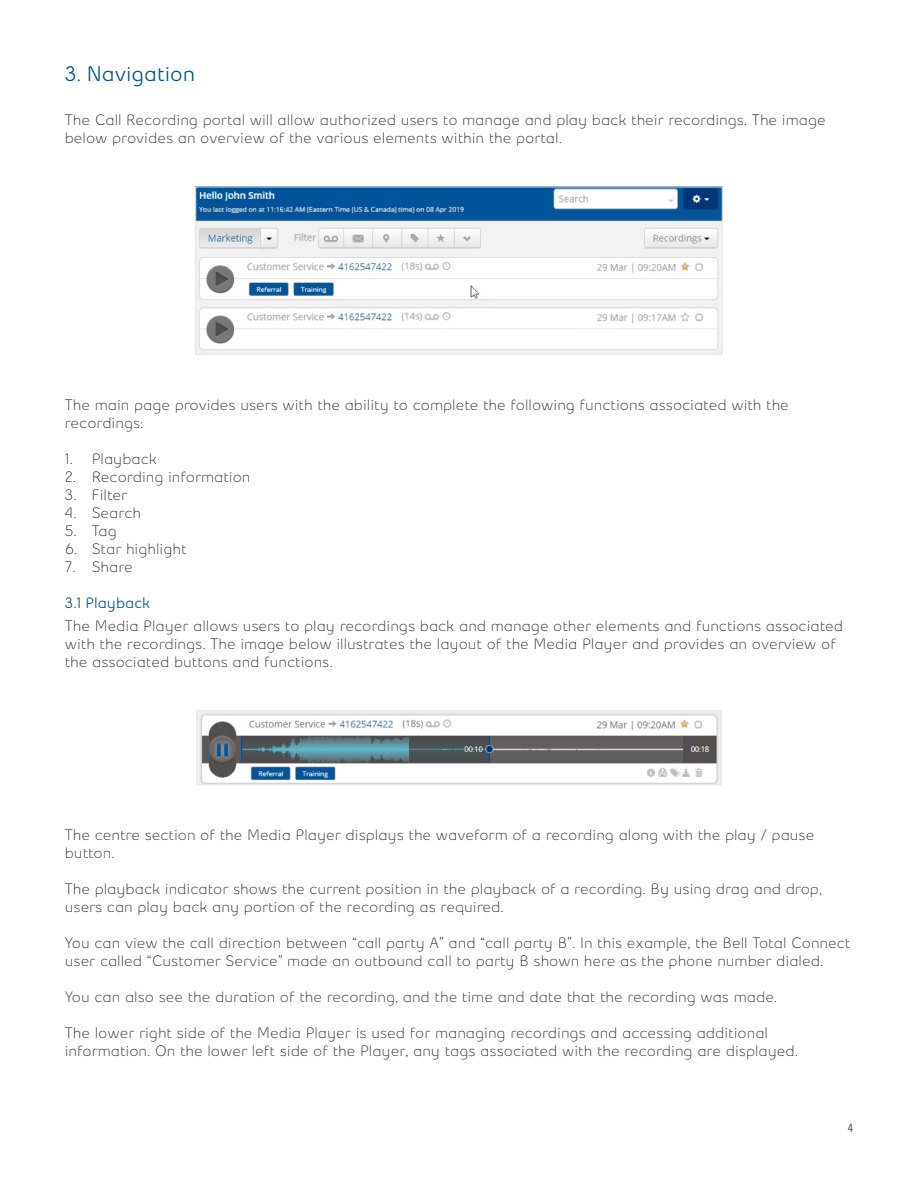
<style>
.page{position:relative;width:918px;height:1188px;background:#fff}
.page>*{position:absolute;margin:0;border:0;box-sizing:border-box;transform-origin:0 0}
.Bell_Sub-sub_title{font:600 21px "Bell Slim";color:#005287}
.Bell_Body_Text{font:15px/18px "Bell Slim";color:#231f20}
.Bell_Sub-sub-sub_tit{font:600 15px "Bell Slim";color:#005287}
.t1{font:condensed 12px "Univers LT Std";color:#636366}
</style>
<div class="page">
<img style="left:197px;top:188px;width:524px;height:165px">
<div style="left:195px;top:186px;width:528px;height:169px;border:1px solid #e6e7e9"></div>
<img style="left:198px;top:712px;width:522px;height:71px">
<div style="left:196px;top:710px;width:526px;height:75px;border:1px solid #e6e7e9"></div>
<p class="Bell_Sub-sub_title" style="left:65px;top:61px;width:132px">3. Navigation</p>
<p class="Bell_Body_Text" style="left:65px;top:111px;width:762px">The Call Recording portal will allow authorized users to manage and play back their recordings. The image below provides an overview of the various elements within the portal.</p>
<p class="Bell_Body_Text" style="left:65px;top:395px;width:726px">The main page provides users with the ability to complete the following functions associated with the recordings:</p>
<p class="Bell_Body_Text" style="left:65px;top:449px;width:94px">1. Playback</p>
<p class="Bell_Body_Text" style="left:65px;top:467px;width:187px">2. Recording information</p>
<p class="Bell_Body_Text" style="left:65px;top:485px;width:64px">3. Filter</p>
<p class="Bell_Body_Text" style="left:65px;top:503px;width:78px">4. Search</p>
<p class="Bell_Body_Text" style="left:65px;top:521px;width:54px">5. Tag</p>
<p class="Bell_Body_Text" style="left:65px;top:539px;width:123px">6. Star highlight</p>
<p class="Bell_Body_Text" style="left:65px;top:557px;width:70px">7. Share</p>
<p class="Bell_Sub-sub-sub_tit" style="left:65px;top:593px;width:87px">3.1 Playback</p>
<p class="Bell_Body_Text" style="left:65px;top:617px;width:780px">The Media Player allows users to play recordings back and manage other elements and functions associated with the recordings. The image below illustrates the layout of the Media Player and provides an overview of the associated buttons and functions.</p>
<p class="Bell_Body_Text" style="left:65px;top:826px;width:751px">The centre section of the Media Player displays the waveform of a recording along with the play / pause button.</p>
<p class="Bell_Body_Text" style="left:65px;top:880px;width:759px">The playback indicator shows the current position in the playback of a recording. By using drag and drop, users can play back any portion of the recording as required.</p>
<p class="Bell_Body_Text" style="left:65px;top:934px;width:787px">You can view the call direction between “call party A” and “call party B”. In this example, the Bell Total Connect user called “Customer Service” made an outbound call to party B shown here as the phone number dialed.</p>
<p class="Bell_Body_Text" style="left:65px;top:988px;width:714px">You can also see the duration of the recording, and the time and date that the recording was made.</p>
<p class="Bell_Body_Text" style="left:65px;top:1024px;width:735px">The lower right side of the Media Player is used for managing recordings and accessing additional information. On the lower left side of the Player, any tags associated with the recording are displayed.</p>
<p class="t1" style="left:848px;top:1120px;width:7px">4</p>
</div>
